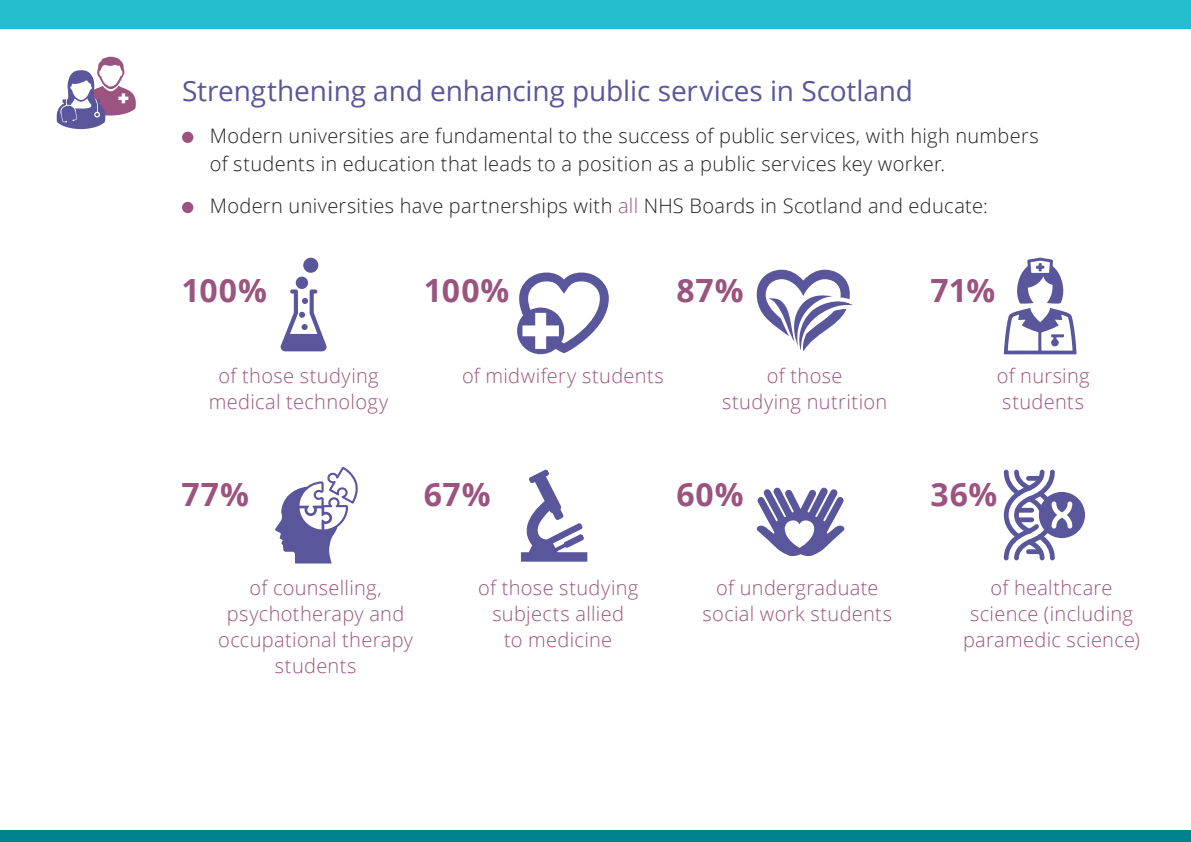
<style>
.page{position:relative;width:1191px;height:842px;background:#fff}
.page>*{position:absolute;margin:0;border:0;box-sizing:border-box;transform-origin:0 0}
.t1{font:700 32px "Open Sans";letter-spacing:.025em;color:#9b537f}
.t2{font:28px "Open Sans";letter-spacing:-.005em;color:#5a569c}
.t3{font:300 20px/26px "Open Sans";letter-spacing:.015em;color:#9b537f;text-align:center}
.t4{font:300 20px/28px "Open Sans";letter-spacing:.015em;color:#231f20}
.s1{color:#9b537f}
</style>
<div class="page">
<div style="left:182px;top:132px;width:11px;height:11px;background:#9b537f;border-radius:50%"></div>
<div style="left:182px;top:202px;width:11px;height:11px;background:#9b537f;border-radius:50%"></div>
<svg style="left:57px;top:56px;width:79px;height:73px"></svg>
<svg style="left:517px;top:272px;width:92px;height:82px"></svg>
<svg style="left:756px;top:270px;width:97px;height:81px"></svg>
<svg style="left:521px;top:469px;width:66px;height:93px"></svg>
<svg style="left:756px;top:487px;width:89px;height:70px"></svg>
<svg style="left:280px;top:258px;width:46px;height:93px"></svg>
<svg style="left:1003px;top:257px;width:73px;height:97px"></svg>
<svg style="left:275px;top:467px;width:83px;height:96px"></svg>
<svg style="left:1003px;top:470px;width:82px;height:90px"></svg>
<div style="left:0;top:0;width:1191px;height:28px;background:#23bece"></div>
<div style="left:0;top:831px;width:1191px;height:11px;background:#00828f"></div>
<h2 class="t2" style="left:182px;top:71px;width:732px">Strengthening and enhancing public services in Scotland</h2>
<p class="t4" style="left:210px;top:124px;width:830px">Modern universities are fundamental to the success of public services, with high numbers of students in education that leads to a position as a public services key worker.</p>
<p class="t4" style="left:210px;top:194px;width:779px">Modern universities have partnerships with <span class="s1">all</span> NHS Boards in Scotland and educate:</p>
<h1 class="t1" style="left:424px;top:272px;width:87px">100%</h1>
<h1 class="t1" style="left:676px;top:272px;width:69px">87%</h1>
<h1 class="t1" style="left:181px;top:272px;width:87px">100%</h1>
<h1 class="t1" style="left:930px;top:272px;width:66px">71%</h1>
<p class="t3" style="left:209px;top:365px;width:181px">of those studying medical technology</p>
<h1 class="t1" style="left:181px;top:476px;width:69px">77%</h1>
<p class="t3" style="left:462px;top:365px;width:203px">of midwifery students</p>
<p class="t3" style="left:722px;top:365px;width:167px">of those<br>studying nutrition</p>
<p class="t3" style="left:996px;top:365px;width:94px;text-align:left">of nursing students</p>
<h1 class="t1" style="left:424px;top:476px;width:68px">67%</h1>
<h1 class="t1" style="left:676px;top:476px;width:69px">60%</h1>
<h1 class="t1" style="left:930px;top:476px;width:68px">36%</h1>
<p class="t3" style="left:218px;top:576px;width:196px">of counselling, psychotherapy and occupational therapy students</p>
<p class="t3" style="left:963px;top:576px;width:178px">of healthcare science (including paramedic science)</p>
<p class="t3" style="left:478px;top:576px;width:162px">of those studying subjects allied<br>to medicine</p>
<p class="t3" style="left:702px;top:576px;width:191px">of undergraduate social work students</p>
</div>
